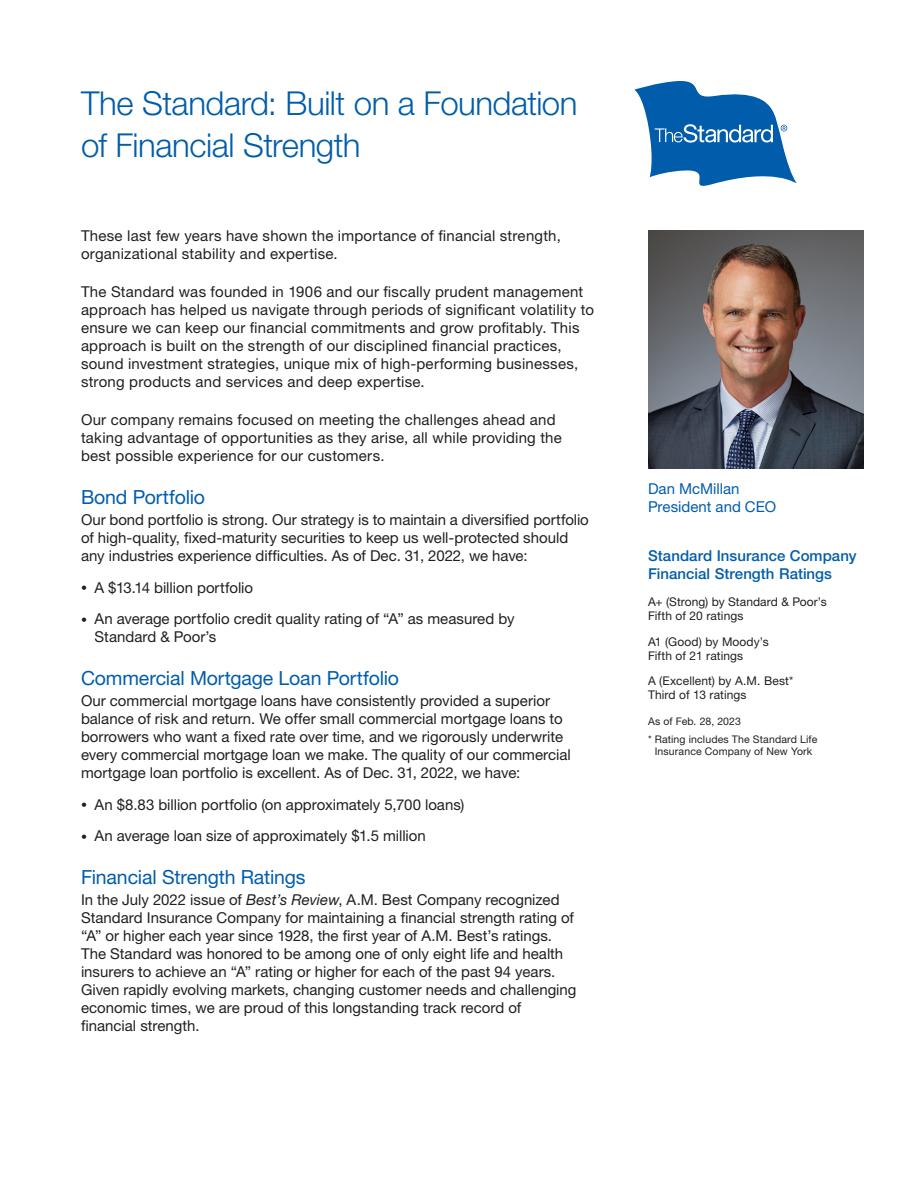
<style>
.page{position:relative;width:918px;height:1188px;background:#fff}
.page>*{position:absolute;margin:0;border:0;box-sizing:border-box;transform-origin:0 0}
.t1{font:300 33px/42px "Helvetica Neue LT Std";letter-spacing:-.015em;color:#015dab}
.SUBHEAD1{font:19.5px "Helvetica Neue LT Std";letter-spacing:-.01em;color:#015dab}
.COPY{font:15px/18px "Helvetica Neue LT Std";color:#231f20}
.SUBHEAD1-2{font:15px/18px "Helvetica Neue LT Std";letter-spacing:.015em;color:#231f20}
.In-Copy_Sub-Heads{font:500 15px/18px "Helvetica Neue LT Std";color:#015dab}
.t2{font:15px "Helvetica Neue LT Std";color:#015dab}
.Bullet__Text{font:12px/14.2px "Helvetica Neue LT Std";letter-spacing:.005em;color:#231f20}
.Bullet__Text-2{font:10.5px/12px "Helvetica Neue LT Std";letter-spacing:.015em;color:#231f20;text-align:center}
.s1{font-size:12px}
.s2{font-style:italic}
</style>
<div class="page">
<svg style="left:634px;top:81px;width:162px;height:105px"></svg>
<img style="left:648px;top:230px;width:216px;height:239px">
<p class="t1" style="left:81px;top:82px;width:498px">The Standard: Built on a Foundation of Financial Strength</p>
<p class="SUBHEAD1-2" style="left:81px;top:226px;width:481px">These last few years have shown the importance of financial strength, organizational stability and expertise.</p>
<p class="SUBHEAD1-2" style="left:81px;top:283px;width:514px">The Standard was founded in 1906 and our fiscally prudent management approach has helped us navigate through periods of significant volatility to ensure we can keep our financial commitments and grow profitably. This approach is built on the strength of our disciplined financial practices, sound investment strategies, unique mix of high-performing businesses, strong products and services and deep expertise.</p>
<p class="SUBHEAD1-2" style="left:81px;top:411px;width:482px">Our company remains focused on meeting the challenges ahead and taking advantage of opportunities as they arise, all while providing the best possible experience for our customers.</p>
<p class="SUBHEAD1" style="left:81px;top:485px;width:126px">Bond Portfolio</p>
<p class="COPY" style="left:81px;top:511px;width:509px">Our bond portfolio is strong. Our strategy is to maintain a diversified portfolio of high-quality, fixed-maturity securities to keep us well-protected should any industries experience difficulties. As of Dec. 31, 2022, we have:</p>
<p class="COPY" style="left:81px;top:578px;width:174px"><span class="s1">•</span> A $13.14 billion portfolio</p>
<p class="COPY" style="left:94px;top:610px;width:422px;text-indent:-14px"><span class="s1">•</span> An average portfolio credit quality rating of “A” as measured by<br>Standard &amp; Poor’s</p>
<p class="SUBHEAD1" style="left:81px;top:666px;width:320px">Commercial Mortgage Loan Portfolio</p>
<p class="COPY" style="left:81px;top:692px;width:491px">Our commercial mortgage loans have consistently provided a superior balance of risk and return. We offer small commercial mortgage loans to borrowers who want a fixed rate over time, and we rigorously underwrite every commercial mortgage loan we make. The quality of our commercial mortgage loan portfolio is excellent. As of Dec. 31, 2022, we have:</p>
<p class="COPY" style="left:81px;top:795px;width:385px"><span class="s1">•</span> An $8.83 billion portfolio (on approximately 5,700 loans)</p>
<p class="COPY" style="left:81px;top:827px;width:346px"><span class="s1">•</span> An average loan size of approximately $1.5 million</p>
<p class="SUBHEAD1" style="left:81px;top:865px;width:226px">Financial Strength Ratings</p>
<p class="COPY" style="left:81px;top:891px;width:497px">In the July 2022 issue of <span class="s2">Best’s Review</span>, A.M. Best Company recognized Standard Insurance Company for maintaining a financial strength rating of “A” or higher each year since 1928, the first year of A.M. Best’s ratings.<br>The Standard was honored to be among one of only eight life and health insurers to achieve an “A” rating or higher for each of the past 94 years.<br>Given rapidly evolving markets, changing customer needs and challenging economic times, we are proud of this longstanding track record of financial strength.</p>
<p class="t2" style="left:648px;top:480px;width:93px">Dan McMillan</p>
<p class="t2" style="left:648px;top:498px;width:130px">President and CEO</p>
<p class="In-Copy_Sub-Heads" style="left:648px;top:546px;width:210px">Standard Insurance Company<br>Financial Strength Ratings</p>
<p class="Bullet__Text" style="left:648px;top:594px;width:180px">A+ (Strong) by Standard &amp; Poor’s<br>Fifth of 20 ratings</p>
<p class="Bullet__Text" style="left:648px;top:634px;width:122px">A1 (Good) by Moody’s<br>Fifth of 21 ratings</p>
<p class="Bullet__Text" style="left:648px;top:674px;width:147px">A (Excellent) by A.M. Best*<br>Third of 13 ratings</p>
<p class="Bullet__Text-2" style="left:648px;top:715px;width:94px">As of Feb. 28, 2023</p>
<p class="Bullet__Text-2" style="left:648px;top:734px;width:171px">* Rating includes The Standard Life<br>Insurance Company of New York</p>
</div>
